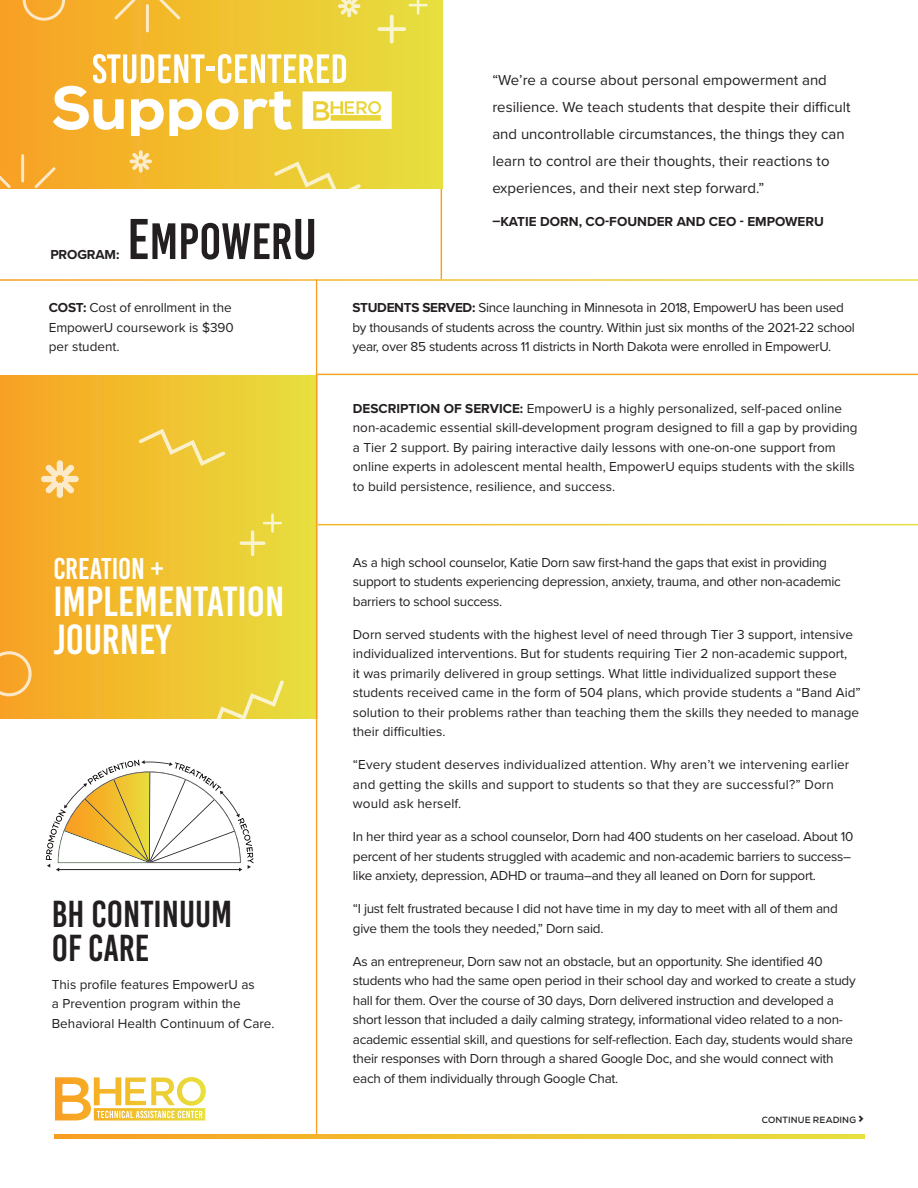
<style>
.page{position:relative;width:918px;height:1188px;background:#fff}
.page>*{position:absolute;margin:0;border:0;box-sizing:border-box;transform-origin:0 0}
.t1{font:51px "Bebas Kai";color:#231f20}
.t2{font:42px/37.5px "Bebas Kai";color:#fff}
.t3{font:37.5px/34.5px "Bebas Kai";color:#231f20}
.t4{font:30px "Bebas Kai";color:#fff}
.t5{font:15px/27px "Proxima Nova";color:#231f20}
.t6{font:13.5px/19.5px "Proxima Nova";letter-spacing:-.02em;color:#231f20}
.t7{font:13.5px/19.5px "Proxima Nova";color:#231f20}
.t8{font:13.5px/19.5px "Proxima Nova";letter-spacing:.01em;color:#231f20}
.t9{font:700 13.5px "Proxima Nova";color:#231f20}
.t10{font:700 9px "Nexa";letter-spacing:.015em;color:#231f20}
.s1{font-size:57.3px}
.s2{font-weight:700}
.s3{font-weight:800;font-size:13.5px}
</style>
<div class="page">
<svg style="left:0;top:279px;width:918px;height:246px"></svg>
<svg style="left:55px;top:1077px;width:151px;height:44px"></svg>
<hr style="left:316px;top:374px;width:602px;height:1px;background:#fff">
<svg style="left:54px;top:1134px;width:810px;height:5px"></svg>
<div style="left:0;top:375px;width:317px;height:343px;background:linear-gradient(to right,#f9a122,#e7e03e)"></div>
<svg style="left:240px;top:514px;width:42px;height:42px"></svg>
<svg style="left:41px;top:460px;width:38px;height:38px"></svg>
<svg style="left:0;top:651px;width:32px;height:45px"></svg>
<svg style="left:139px;top:429px;width:86px;height:37px"></svg>
<svg style="left:212px;top:680px;width:72px;height:39px"></svg>
<svg style="left:46px;top:760px;width:207px;height:112px"></svg>
<div style="left:0;top:0;width:442px;height:189px;background:linear-gradient(to right,#f9a022,#e7e03e)"></div>
<svg style="left:274px;top:161px;width:87px;height:28px"></svg>
<hr style="left:21px;top:154px;width:3px;height:28px;background:#fff">
<svg style="left:35px;top:167px;width:21px;height:21px"></svg>
<svg style="left:0;top:167px;width:11px;height:21px"></svg>
<hr style="left:146px;top:4px;width:3px;height:28px;background:#fff">
<svg style="left:114px;top:0;width:22px;height:19px"></svg>
<svg style="left:159px;top:0;width:21px;height:19px"></svg>
<svg style="left:23px;top:0;width:42px;height:21px"></svg>
<svg style="left:377px;top:0;width:51px;height:44px"></svg>
<svg style="left:338px;top:0;width:22px;height:17px"></svg>
<svg style="left:130px;top:150px;width:22px;height:23px"></svg>
<svg style="left:53px;top:54px;width:339px;height:81px"></svg>
<hr style="left:316px;top:279px;width:1px;height:855px;background:#fff">
<p class="t9" style="left:50px;top:244px;width:71px">PROGRAM:</p>
<p class="t1" style="left:127px;top:214px;width:191px"><span class="s1">E</span>MPOWER<span class="s1">U</span></p>
<p class="t6" style="left:49px;top:298px;width:186px"><span class="s2">COST:</span> Cost of enrollment in the<br>EmpowerU coursework is $390 per student.</p>
<p class="t4" style="left:53px;top:552px;width:112px">CREATION +</p>
<p class="t2" style="left:53px;top:583px;width:233px">IMPLEMENTATION<br>JOURNEY</p>
<p class="t3" style="left:52px;top:897px;width:182px">BH CONTINUUM<br>OF CARE</p>
<p class="t7" style="left:52px;top:974px;width:224px">This profile features EmpowerU as<br>a Prevention program within the<br>Behavioral Health Continuum of Care.</p>
<p class="t5" style="left:492px;top:66px;width:360px">“We’re a course about personal empowerment and resilience. We teach students that despite their difficult and uncontrollable circumstances, the things they can learn to control are their thoughts, their reactions to experiences, and their next step forward.”</p>
<p class="t9" style="left:492px;top:211px;width:333px">–KATIE DORN, CO-FOUNDER AND CEO - EMPOWERU</p>
<p class="t6" style="left:352px;top:298px;width:504px"><span class="s2">STUDENTS SERVED:</span> Since launching in Minnesota in 2018, EmpowerU has been used by thousands of students across the country. Within just six months of the 2021-22 school year, over 85 students across 11 districts in North Dakota were enrolled in EmpowerU.</p>
<p class="t7" style="left:353px;top:398px;width:506px"><span class="s2">DESCRIPTION OF SERVICE:</span> EmpowerU is a highly personalized, self-paced online non-academic essential skill-development program designed to fill a gap by providing a Tier 2 support. By pairing interactive daily lessons with one-on-one support from online experts in adolescent mental health, EmpowerU equips students with the skills to build persistence, resilience, and success.</p>
<p class="t6" style="left:353px;top:552px;width:490px">As a high school counselor, Katie Dorn saw first-hand the gaps that exist in providing support to students experiencing depression, anxiety, trauma, and other non-academic barriers to school success.</p>
<p class="t7" style="left:353px;top:624px;width:509px">Dorn served students with the highest level of need through Tier 3 support, intensive individualized interventions. But for students requiring Tier 2 non-academic support,<br>it was primarily delivered in group settings. What little individualized support these students received came in the form of 504 plans, which provide students a “Band Aid” solution to their problems rather than teaching them the skills they needed to manage their difficulties.</p>
<p class="t8" style="left:353px;top:754px;width:498px">“Every student deserves individualized attention. Why aren’t we intervening earlier and getting the skills and support to students so that they are successful?” Dorn would ask herself.</p>
<p class="t6" style="left:353px;top:826px;width:502px">In her third year as a school counselor, Dorn had 400 students on her caseload. About 10 percent of her students struggled with academic and non-academic barriers to success– like anxiety, depression, ADHD or trauma–and they all leaned on Dorn for support.</p>
<p class="t6" style="left:353px;top:898px;width:486px">“I just felt frustrated because I did not have time in my day to meet with all of them and give them the tools they needed,” Dorn said.</p>
<p class="t6" style="left:353px;top:951px;width:504px">As an entrepreneur, Dorn saw not an obstacle, but an opportunity. She identified 40 students who had the same open period in their school day and worked to create a study hall for them. Over the course of 30 days, Dorn delivered instruction and developed a short lesson that included a daily calming strategy, informational video related to a non&shy;academic essential skill, and questions for self-reflection. Each day, students would share their responses with Dorn through a shared Google Doc, and she would connect with each of them individually through Google Chat.</p>
<p class="t10" style="left:762px;top:1114px;width:104px">CONTINUE READING <span class="s3">&gt;</span></p>
</div>
